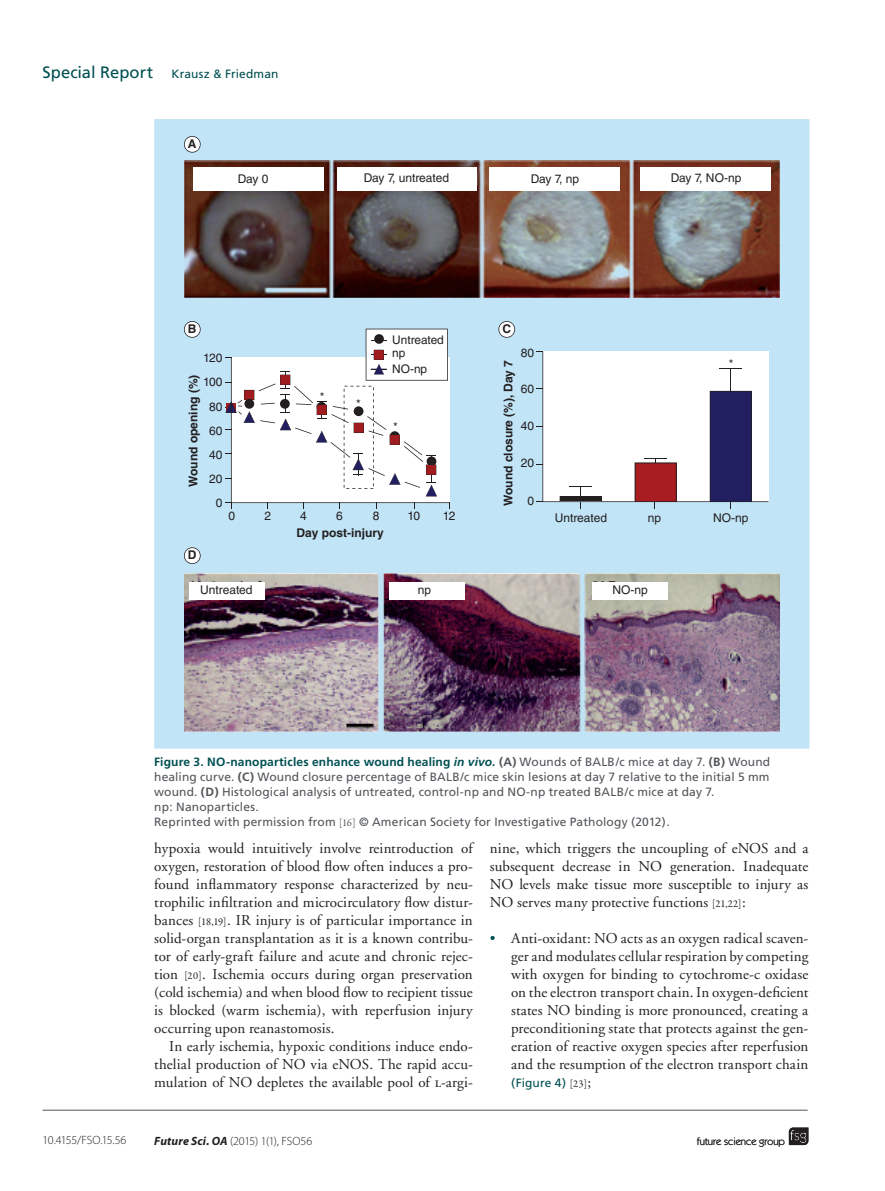
<style>
.page{position:relative;width:885px;height:1191px;background:#fff}
.page>*{position:absolute;margin:0;border:0;box-sizing:border-box;transform-origin:0 0}
.t1{font:15px/18px "Adobe Garamond";letter-spacing:.005em;color:#231f20;text-align:justify}
.t2{font:12px/15px "Frutiger";letter-spacing:.01em;color:#52555a}
.t3{font:12px/24.3px "Helvetica LT Std";color:#231f20;text-align:right}
.t4{font:700 12px "Helvetica LT Std";color:#231f20}
.t5{font:300 12px "Myriad Pro";letter-spacing:-.02em;color:#231f20}
.t6{font:12px "Frutiger";letter-spacing:.01em;color:#004f51}
.t7{font:11.85px/13.2px "Helvetica LT Std";color:#231f20}
.t8{font:10.5px "Itc Kabel";color:#231f20}
.s1{font-size:16.5px}
.s2{font-weight:700;color:#004f51}
.s3{font-weight:700;font-style:italic;color:#004f51}
.s4{font-weight:700}
.s5{font-family:"Garamond Premr Pro";font-size:10.5px}
.s6{font-family:"Adobe Garamond Regular SC"}
.s7{color:#004f51}
.s8{font-family:"Garamond Premr Pro";font-size:10.5px;color:#231f20}
.s9{font-family:"Adobe Garamond";font-size:15px;color:#231f20}
.s10{font-weight:700;font-style:italic}
</style>
<div class="page">
<svg style="left:788px;top:1127px;width:20px;height:18px"></svg>
<hr style="left:43px;top:1109px;width:764px;height:1px;background:#52555a">
<div style="left:154px;top:119px;width:655px;height:629px;background:#c1e4f7"></div>
<img style="left:184px;top:161px;width:595px;height:137px">
<img style="left:184px;top:573px;width:595px;height:159px">
<svg style="left:184px;top:136px;width:17px;height:17px"></svg>
<svg style="left:184px;top:321px;width:17px;height:17px"></svg>
<svg style="left:498px;top:321px;width:17px;height:17px"></svg>
<svg style="left:184px;top:547px;width:17px;height:17px"></svg>
<svg style="left:536px;top:351px;width:232px;height:157px"></svg>
<svg style="left:225px;top:329px;width:225px;height:180px"></svg>
<div style="left:374px;top:334px;width:10px;height:10px;background:#231f20;border-radius:50%"></div>
<div style="left:193px;top:167px;width:131px;height:24px;background:#fff"></div>
<div style="left:189px;top:582px;width:75px;height:17px;background:#fff"></div>
<div style="left:389px;top:582px;width:75px;height:17px;background:#fff"></div>
<div style="left:591px;top:582px;width:76px;height:17px;background:#fff"></div>
<div style="left:489px;top:167px;width:131px;height:24px;background:#fff"></div>
<div style="left:640px;top:167px;width:131px;height:24px;background:#fff"></div>
<div style="left:337px;top:167px;width:140px;height:24px;background:#fff"></div>
<p class="t6" style="left:43px;top:67px;width:237px"><span class="s1">Special Report</span> Krausz &amp; Friedman</p>
<p class="t4" style="left:188px;top:136px;width:10px">A</p>
<p class="t3" style="left:238px;top:166px;width:32px">Day 0</p>
<p class="t3" style="left:363px;top:166px;width:87px">Day 7, untreated</p>
<p class="t3" style="left:530px;top:166px;width:50px">Day 7, np</p>
<p class="t3" style="left:670px;top:166px;width:72px">Day 7, NO-np</p>
<p class="t4" style="left:188px;top:321px;width:10px">B</p>
<p class="t4" style="left:502px;top:321px;width:10px">C</p>
<p class="t3" style="left:203px;top:345px;width:21px">120<br>100<br>80<br>60<br>40<br>20<br>0</p>
<p class="t4" style="left:186px;top:486px;width:113px;rotate:-90deg">Wound opening (%)</p>
<p class="t3" style="left:320px;top:384px;width:6px">*</p>
<p class="t3" style="left:356px;top:391px;width:6px">*</p>
<p class="t7" style="left:392px;top:333px;width:53px">Untreated np</p>
<p class="t7" style="left:392px;top:362px;width:36px">NO-np</p>
<p class="t3" style="left:393px;top:414px;width:6px">*</p>
<p class="t3" style="left:228px;top:503px;width:8px">0</p>
<p class="t3" style="left:264px;top:503px;width:8px">2</p>
<p class="t3" style="left:300px;top:503px;width:8px">4</p>
<p class="t3" style="left:336px;top:503px;width:8px">6</p>
<p class="t3" style="left:373px;top:503px;width:8px">8</p>
<p class="t3" style="left:407px;top:503px;width:14px">10</p>
<p class="t3" style="left:442px;top:503px;width:14px">12</p>
<p class="t4" style="left:188px;top:548px;width:10px">D</p>
<p class="t4" style="left:296px;top:526px;width:89px">Day post-injury</p>
<p class="t3" style="left:521px;top:340px;width:15px">80</p>
<p class="t3" style="left:521px;top:377px;width:15px">60</p>
<p class="t3" style="left:521px;top:414px;width:15px">40</p>
<p class="t3" style="left:521px;top:451px;width:15px">20</p>
<p class="t3" style="left:527px;top:488px;width:8px">0</p>
<p class="t4" style="left:501px;top:505px;width:147px;rotate:-90deg">Wound closure (%), Day 7</p>
<p class="t3" style="left:728px;top:352px;width:6px">*</p>
<p class="t3" style="left:554px;top:506px;width:54px">Untreated</p>
<p class="t3" style="left:648px;top:506px;width:15px">np</p>
<p class="t3" style="left:713px;top:506px;width:37px">NO-np</p>
<p class="t3" style="left:200px;top:578px;width:54px">Untreated</p>
<p class="t3" style="left:418px;top:578px;width:15px">np</p>
<p class="t3" style="left:612px;top:578px;width:37px">NO-np</p>
<p class="t2" style="left:154px;top:754px;width:617px"><span class="s2">Figure 3. NO-nanoparticles enhance wound healing</span> <span class="s3">in vivo.</span> <span class="s4">(A)</span> Wounds of BALB/c mice at day 7. <span class="s4">(B)</span> Wound healing curve. <span class="s4">(C)</span> Wound closure percentage of BALB/c mice skin lesions at day 7 relative to the initial 5 mm wound. <span class="s4">(D)</span> Histological analysis of untreated, control-np and NO-np treated BALB/c mice at day 7.<br>np: Nanoparticles.<br>Reprinted with permission from <span class="s5">[16]</span> © American Society for Investigative Pathology (2012).</p>
<p class="t1" style="left:154px;top:839px;width:320px">hypoxia would intuitively involve reintroduction of oxygen, restoration of blood flow often induces a pro&shy;found inflammatory response characterized by neu&shy;trophilic infiltration and microcirculatory flow distur&shy;bances <span class="s5">[18,19]</span>. IR injury is of particular importance in solid-organ transplantation as it is a known contribu&shy;tor of early-graft failure and acute and chronic rejec&shy;tion <span class="s5">[20]</span>. Ischemia occurs during organ preservation (cold ischemia) and when blood flow to recipient tissue is blocked (warm ischemia), with reperfusion injury occurring upon reanastomosis.</p>
<p class="t1" style="left:154px;top:1037px;width:320px;text-indent:15px">In early ischemia, hypoxic conditions induce endo&shy;thelial production of NO via eNOS. The rapid accu&shy;mulation of NO depletes the available pool of <span class="s6">l-</span>argi-</p>
<p class="t1" style="left:490px;top:839px;width:320px">nine, which triggers the uncoupling of eNOS and a subsequent decrease in NO generation. Inadequate NO levels make tissue more susceptible to injury as NO serves many protective functions <span class="s5">[21,22]</span>:</p>
<p class="t1" style="left:511px;top:929px;width:299px;text-indent:-21px"><span class="s7">•</span> Anti-oxidant: NO acts as an oxygen radical scaven&shy;ger and modulates cellular respiration by competing with oxygen for binding to cytochrome-c oxidase on the electron transport chain. In oxygen-deficient states NO binding is more pronounced, creating a preconditioning state that protects against the gen&shy;eration of reactive oxygen species after reperfusion and the resumption of the electron transport chain</p>
<p class="t6" style="left:511px;top:1075px;width:82px">(Figure 4) <span class="s8">[23]</span><span class="s9">;</span></p>
<p class="t5" style="left:43px;top:1133px;width:85px">10.4155/FSO.15.56</p>
<p class="t5" style="left:154px;top:1134px;width:159px"><span class="s10">Future Sci. OA</span> (2015) 1(1), FSO56</p>
<p class="t8" style="left:696px;top:1135px;width:90px">future science group</p>
</div>
